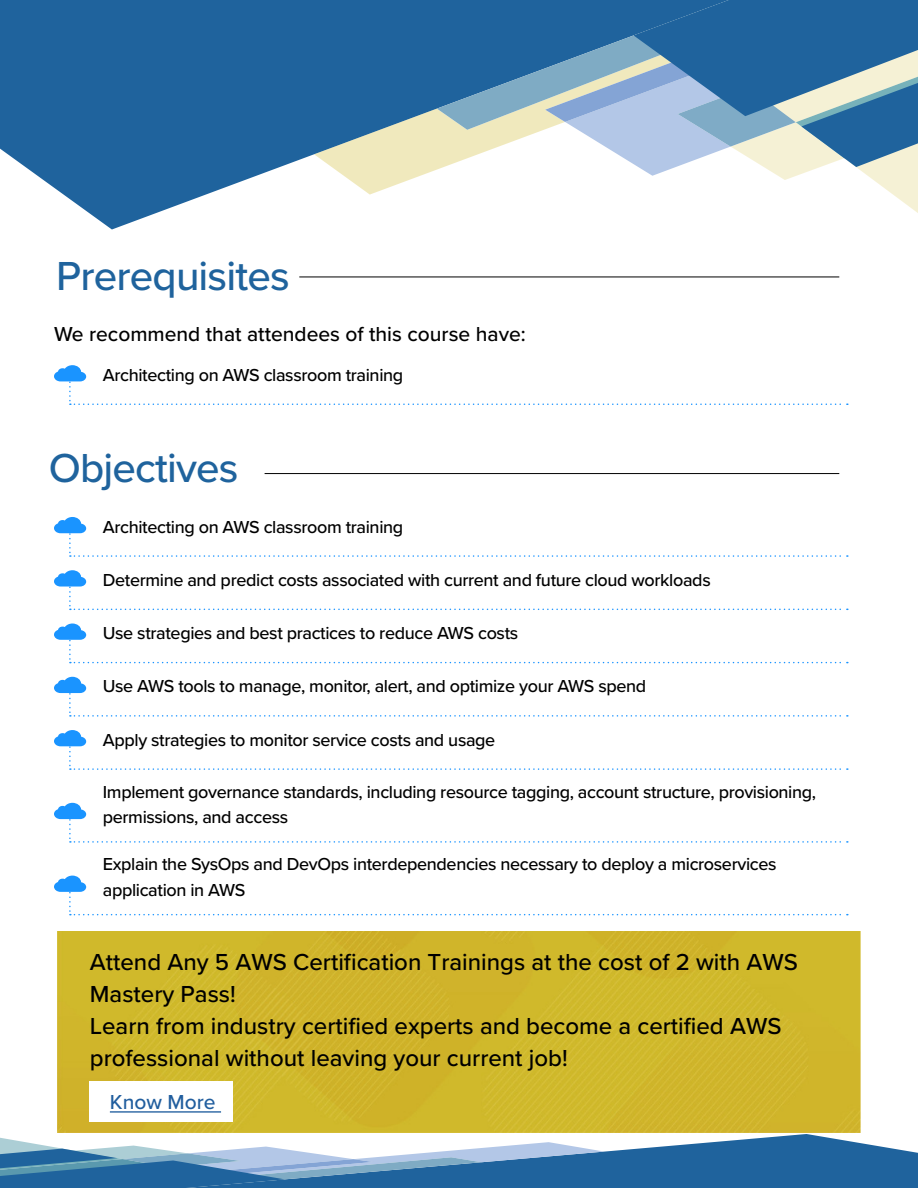
<style>
.page{position:relative;width:918px;height:1188px;background:#fff}
.page>*{position:absolute;margin:0;border:0;box-sizing:border-box;transform-origin:0 0}
.t1{font:500 42px "Proxima Nova";letter-spacing:-.02em;color:#1f639d}
.t2{font:500 24px/31.8px "Proxima Nova";color:#000}
.t3{font:500 21px "Proxima Nova";color:#000}
.t4{font:500 21px "Proxima Nova";color:#215e9e}
.t5{font:500 18px/25.8px "Proxima Nova";letter-spacing:-.02em;color:#000}
</style>
<div class="page">
<svg style="left:0;top:1134px;width:918px;height:54px"></svg>
<hr style="left:299px;top:277px;width:540px;height:1px;background:#000">
<hr style="left:265px;top:473px;width:574px;height:1px;background:#000">
<svg style="left:0;top:0;width:437px;height:230px;fill:#1f639d"></svg>
<svg style="left:314px;top:44px;width:123px;height:151px;background:#789db1"></svg>
<svg style="left:437px;top:0;width:481px;height:213px"></svg>
<svg style="left:54px;top:730px;width:794px;height:40px"></svg>
<svg style="left:54px;top:803px;width:794px;height:40px"></svg>
<svg style="left:54px;top:876px;width:794px;height:39px"></svg>
<svg style="left:54px;top:677px;width:794px;height:40px"></svg>
<svg style="left:54px;top:624px;width:794px;height:39px"></svg>
<svg style="left:54px;top:517px;width:794px;height:40px"></svg>
<svg style="left:54px;top:365px;width:794px;height:40px"></svg>
<svg style="left:54px;top:570px;width:794px;height:40px"></svg>
<img style="left:58px;top:931px;width:803px;height:202px">
<div style="left:90px;top:1081px;width:143px;height:41px;background:#fff"></div>
<hr style="left:110px;top:1111px;width:111px;height:2px;background:#215e9e">
<h1 class="t1" style="left:56px;top:244px;width:235px">Prerequisites</h1>
<p class="t3" style="left:54px;top:318px;width:473px">We recommend that attendees of this course have:</p>
<p class="t5" style="left:103px;top:361px;width:302px">Architecting on AWS classroom training</p>
<h1 class="t1" style="left:49px;top:437px;width:191px">Objectives</h1>
<p class="t5" style="left:103px;top:513px;width:302px">Architecting on AWS classroom training</p>
<p class="t5" style="left:103px;top:566px;width:609px">Determine and predict costs associated with current and future cloud workloads</p>
<p class="t5" style="left:103px;top:620px;width:417px">Use strategies and best practices to reduce AWS costs</p>
<p class="t5" style="left:103px;top:673px;width:545px">Use AWS tools to manage, monitor, alert, and optimize your AWS spend</p>
<p class="t5" style="left:103px;top:727px;width:394px">Apply strategies to monitor service costs and usage</p>
<p class="t5" style="left:103px;top:778px;width:715px">Implement governance standards, including resource tagging, account structure, provisioning, permissions, and access</p>
<p class="t5" style="left:103px;top:851px;width:675px">Explain the SysOps and DevOps interdependencies necessary to deploy a microservices application in AWS</p>
<h2 class="t2" style="left:90px;top:946px;width:710px">Attend Any 5 AWS Certification Trainings at the cost of 2 with AWS Mastery Pass!<br>Learn from industry certified experts and become a certified AWS professional without leaving your current job!</h2>
<p class="t4" style="left:110px;top:1089px;width:107px">Know More</p>
</div>
